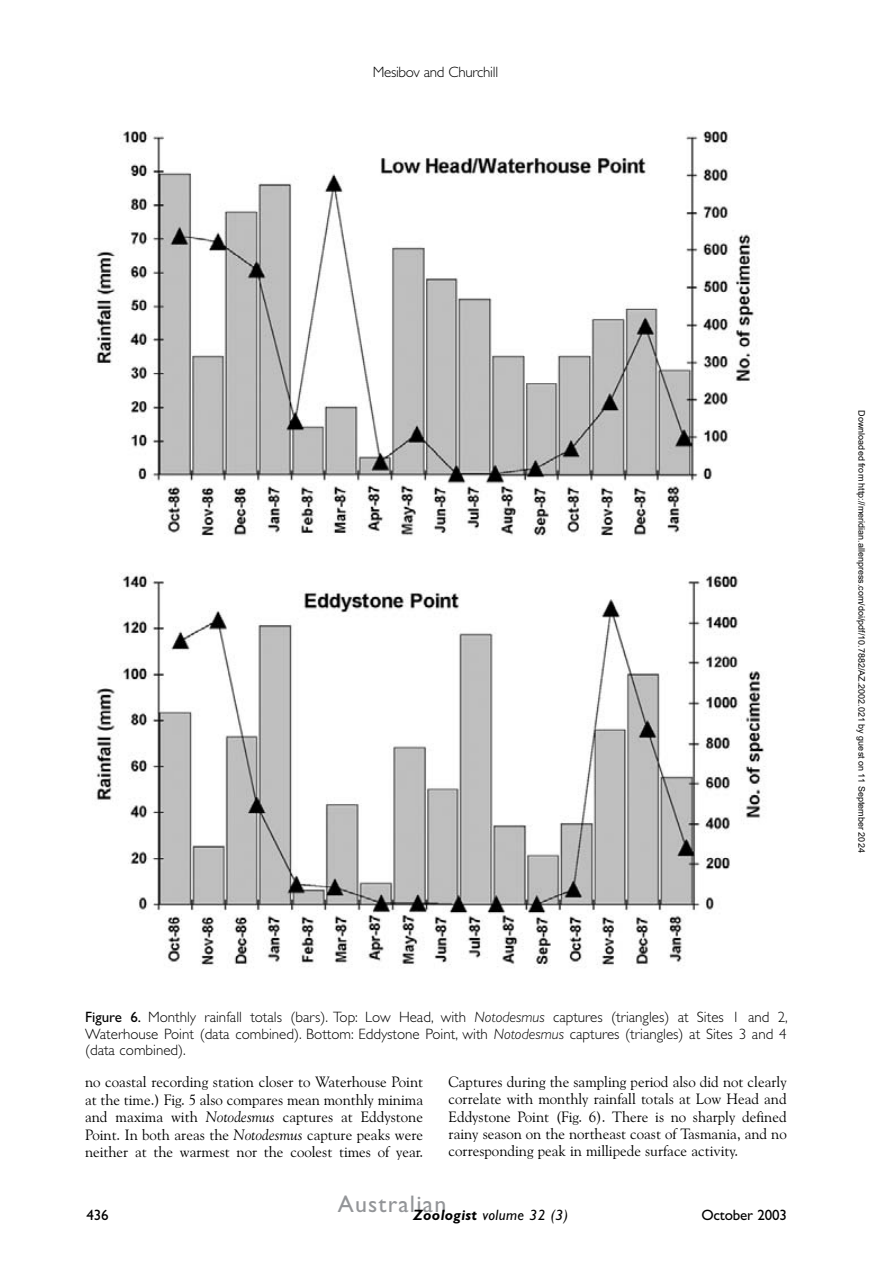
<style>
.page{position:relative;width:893px;height:1263px;background:#fff}
.page>*{position:absolute;margin:0;border:0;box-sizing:border-box;transform-origin:0 0}
.t1{font:24px "Gill Sans";letter-spacing:.05em;color:#939598}
.t2{font:15px/17.5px "Goudy Old Style BT";color:#000;text-align:justify}
.t3{font:300 15px/16.5px "Gill Sans";color:#000;text-align:justify}
.t4{font:italic 15px "Gill Sans";letter-spacing:.025em;color:#000}
.t5{font:300 15px "Gill Sans";letter-spacing:-.02em;color:#000}
.t6{font:15px "Gill Sans";letter-spacing:-.01em;color:#000}
.t7{font:9px "Arial";color:#000}
.s1{font-weight:400}
.s2{font-style:italic}
.s3{font-weight:700}
</style>
<div class="page">
<img style="left:92px;top:131px;width:673px;height:836px">
<p class="t5" style="left:373px;top:63px;width:127px">Mesibov and Churchill</p>
<p class="t3" style="left:85px;top:1009px;width:704px"><span class="s1">Figure 6.</span> Monthly rainfall totals (bars). Top: Low Head, with <span class="s2">Notodesmus</span> captures (triangles) at Sites 1 and 2, Waterhouse Point (data combined). Bottom: Eddystone Point, with <span class="s2">Notodesmus</span> captures (triangles) at Sites 3 and 4 (data combined).</p>
<p class="t2" style="left:85px;top:1073px;width:340px">no coastal recording station closer to Waterhouse Point at the time.) Fig. 5 also compares mean monthly minima and maxima with <span class="s2">Notodesmus</span> captures at Eddystone Point. In both areas the <span class="s2">Notodesmus</span> capture peaks were neither at the warmest nor the coolest times of year.</p>
<p class="t2" style="left:449px;top:1073px;width:340px">Captures during the sampling period also did not clearly correlate with monthly rainfall totals at Low Head and Eddystone Point (Fig. 6). There is no sharply defined rainy season on the northeast coast of Tasmania, and no corresponding peak in millipede surface activity.</p>
<h1 class="t1" style="left:338px;top:1190px;width:110px">Australian</h1>
<p class="t4" style="left:413px;top:1206px;width:157px"><span class="s3">Zoologist</span> volume 32 (3)</p>
<p class="t6" style="left:87px;top:1206px;width:24px">436</p>
<p class="t6" style="left:701px;top:1207px;width:87px">October 2003</p>
<p class="t7" style="left:865px;top:410px;width:443px;rotate:90deg">Downloaded from http://meridian.allenpress.com/doi/pdf/10.7882/AZ.2002.021 by guest on 11 September 2024</p>
</div>
